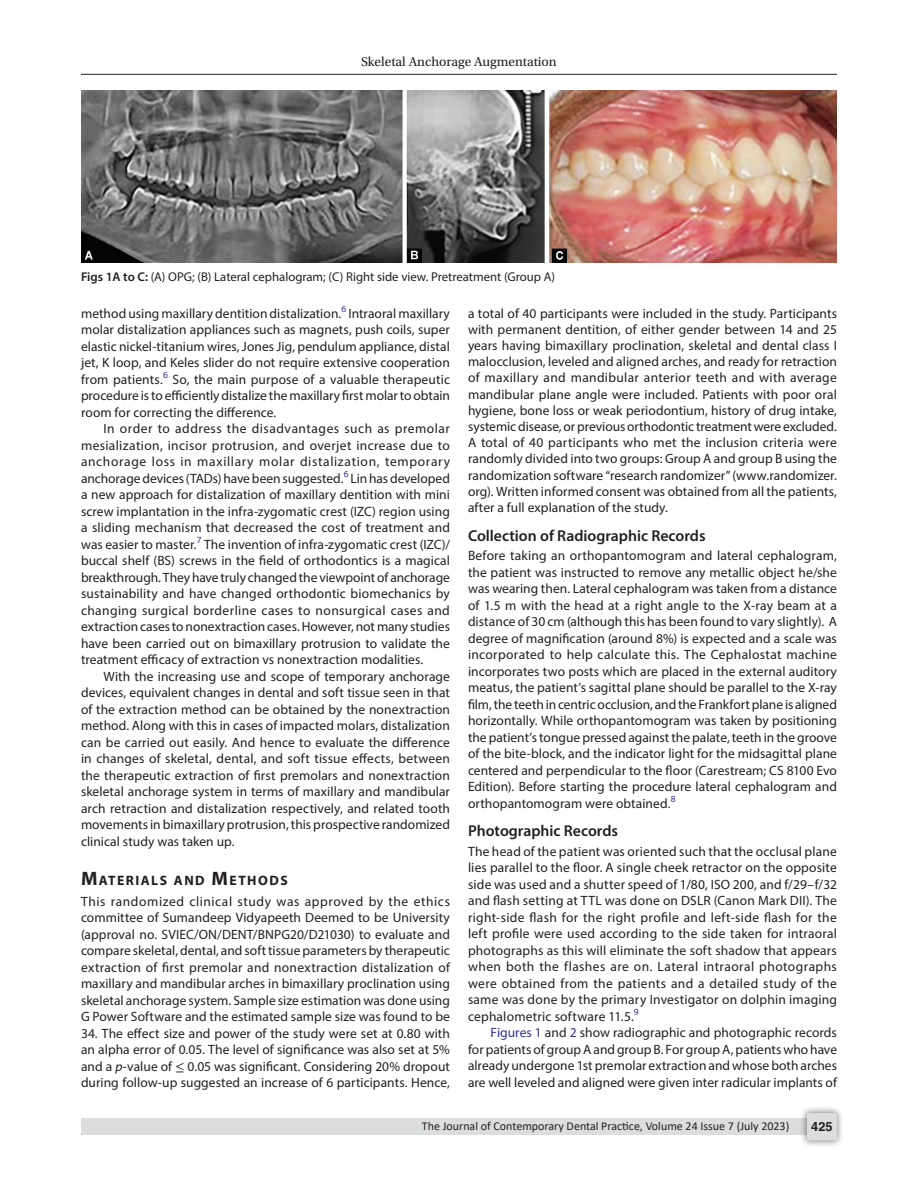
<style>
.page{position:relative;width:918px;height:1188px;background:#fff}
.page>*{position:absolute;margin:0;border:0;box-sizing:border-box;transform-origin:0 0}
.Head-2{font:600 15.75px "Myriad Pro";color:#231f20}
.Head-1{font:700 13.65px "Myriad Pro";letter-spacing:.105em;color:#231f20}
.Para-NoIndent{font:13.5px/16.5px "Myriad Pro";letter-spacing:.005em;color:#231f20;text-align:justify}
.Para-Indent{font:13.5px/16.5px "Myriad Pro";color:#231f20;text-align:justify}
.t1{font:13.5px "Utopia Std";color:#231f20}
.FigCaption{font:12.75px "Myriad Pro";color:#231f20}
.t2{font:700 12.75px "Helvetica LT Std";color:#231f20}
.t3{font:12px "Calibri";color:#231f20}
.s1{font-weight:600}
.s2{font-size:19.5px}
.s3{font-style:italic}
.s4{font-family:"STIX General"}
.s5{color:#2e3092}
</style>
<div class="page">
<hr style="left:81px;top:74px;width:756px;height:1px;background:#231f20">
<div style="left:81px;top:1119px;width:756px;height:16px;background:#dcdddf"></div>
<div style="left:800px;top:1106px;width:44px;height:41px;background:#231f20;opacity:.61"></div>
<div style="left:807px;top:1113px;width:30px;height:27px;background:#dcdddf;border-radius:2px"></div>
<img style="left:81px;top:90px;width:756px;height:172px">
<p class="t1" style="left:361px;top:55px;width:197px">Skeletal Anchorage Augmentation</p>
<p class="FigCaption" style="left:81px;top:269px;width:476px"><span class="s1">Figs 1A to C:</span> (A) OPG; (B) Lateral cephalogram; (C) Right side view. Pretreatment (Group A)</p>
<p class="Para-Indent" style="left:81px;top:305px;width:371px">method using maxillary dentition distalization.<sup>6</sup> Intraoral maxillary molar distalization appliances such as magnets, push coils, super elastic nickel-titanium wires, Jones Jig, pendulum appliance, distal jet, K loop, and Keles slider do not require extensive cooperation from patients.<sup>6</sup> So, the main purpose of a valuable therapeutic procedure is to efficiently distalize the maxillary first molar to obtain room for correcting the difference.</p>
<p class="Para-Indent" style="left:81px;top:420px;width:371px;text-indent:22px">In order to address the disadvantages such as premolar mesialization, incisor protrusion, and overjet increase due to anchorage loss in maxillary molar distalization, temporary anchorage devices (TADs) have been suggested.<sup>6</sup> Lin has developed a new approach for distalization of maxillary dentition with mini screw implantation in the infra-zygomatic crest (IZC) region using a sliding mechanism that decreased the cost of treatment and was easier to master.<sup>7</sup> The invention of infra-zygomatic crest (IZC)/ buccal shelf (BS) screws in the field of orthodontics is a magical breakthrough. They have truly changed the viewpoint of anchorage sustainability and have changed orthodontic biomechanics by changing surgical borderline cases to nonsurgical cases and extraction cases to nonextraction cases. However, not many studies have been carried out on bimaxillary protrusion to validate the treatment efficacy of extraction vs nonextraction modalities.</p>
<p class="Para-Indent" style="left:81px;top:668px;width:371px;text-indent:22px">With the increasing use and scope of temporary anchorage devices, equivalent changes in dental and soft tissue seen in that of the extraction method can be obtained by the nonextraction method. Along with this in cases of impacted molars, distalization can be carried out easily. And hence to evaluate the difference in changes of skeletal, dental, and soft tissue effects, between the therapeutic extraction of first premolars and nonextraction skeletal anchorage system in terms of maxillary and mandibular arch retraction and distalization respectively, and related tooth movements in bimaxillary protrusion, this prospective randomized clinical study was taken up.</p>
<p class="Head-1" style="left:81px;top:871px;width:208px"><span class="s2">M</span>ATERIALS AND <span class="s2">M</span>ETHODS</p>
<p class="Para-NoIndent" style="left:81px;top:893px;width:371px">This randomized clinical study was approved by the ethics committee of Sumandeep Vidyapeeth Deemed to be University (approval no. SVIEC/ON/DENT/BNPG20/D21030) to evaluate and compare skeletal, dental, and soft tissue parameters by therapeutic extraction of first premolar and nonextraction distalization of maxillary and mandibular arches in bimaxillary proclination using skeletal anchorage system. Sample size estimation was done using G Power Software and the estimated sample size was found to be</p>
<p class="Para-NoIndent" style="left:81px;top:1025px;width:370px">34. The effect size and power of the study were set at 0.80 with an alpha error of 0.05. The level of significance was also set at 5% and a <span class="s3">p</span>-value of <span class="s4">≤</span> 0.05 was significant. Considering 20% dropout during follow-up suggested an increase of 6 participants. Hence,</p>
<p class="Para-NoIndent" style="left:468px;top:305px;width:371px">a total of 40 participants were included in the study. Participants with permanent dentition, of either gender between 14 and 25 years having bimaxillary proclination, skeletal and dental class I malocclusion, leveled and aligned arches, and ready for retraction of maxillary and mandibular anterior teeth and with average mandibular plane angle were included. Patients with poor oral hygiene, bone loss or weak periodontium, history of drug intake, systemic disease, or previous orthodontic treatment were excluded.<br>A total of 40 participants who met the inclusion criteria were randomly divided into two groups: Group A and group B using the randomization software “research randomizer” (www.randomizer. org). Written informed consent was obtained from all the patients, after a full explanation of the study.</p>
<p class="Head-2" style="left:468px;top:525px;width:239px">Collection of Radiographic Records</p>
<p class="Para-NoIndent" style="left:468px;top:547px;width:371px">Before taking an orthopantomogram and lateral cephalogram, the patient was instructed to remove any metallic object he/she was wearing then. Lateral cephalogram was taken from a distance of 1.5 m with the head at a right angle to the X-ray beam at a distance of 30 cm (although this has been found to vary slightly). A degree of magnification (around 8%) is expected and a scale was incorporated to help calculate this. The Cephalostat machine incorporates two posts which are placed in the external auditory meatus, the patient’s sagittal plane should be parallel to the X-ray film, the teeth in centric occlusion, and the Frankfort plane is aligned horizontally. While orthopantomogram was taken by positioning the patient’s tongue pressed against the palate, teeth in the groove of the bite-block, and the indicator light for the midsagittal plane centered and perpendicular to the floor (Carestream; CS 8100 Evo Edition). Before starting the procedure lateral cephalogram and orthopantomogram were obtained.<sup>8</sup></p>
<p class="Head-2" style="left:468px;top:821px;width:152px">Photographic Records</p>
<p class="Para-NoIndent" style="left:468px;top:843px;width:371px">The head of the patient was oriented such that the occlusal plane lies parallel to the floor. A single cheek retractor on the opposite side was used and a shutter speed of 1/80, ISO 200, and f/29–f/32 and flash setting at TTL was done on DSLR (Canon Mark DII). The right-side flash for the right profile and left-side flash for the left profile were used according to the side taken for intraoral photographs as this will eliminate the soft shadow that appears when both the flashes are on. Lateral intraoral photographs were obtained from the patients and a detailed study of the same was done by the primary Investigator on dolphin imaging cephalometric software 11.5.<sup>9</sup></p>
<p class="Para-Indent" style="left:468px;top:1024px;width:371px;text-indent:22px"><span class="s5">Figures 1</span> and <span class="s5">2</span> show radiographic and photographic records for patients of group A and group B. For group A, patients who have already undergone 1st premolar extraction and whose both arches are well leveled and aligned were given inter radicular implants of</p>
<p class="t3" style="left:422px;top:1117px;width:369px">The Journal of Contemporary Dental Practice, Volume 24 Issue 7 (July 2023)</p>
<p class="t2" style="left:811px;top:1119px;width:23px">425</p>
</div>
